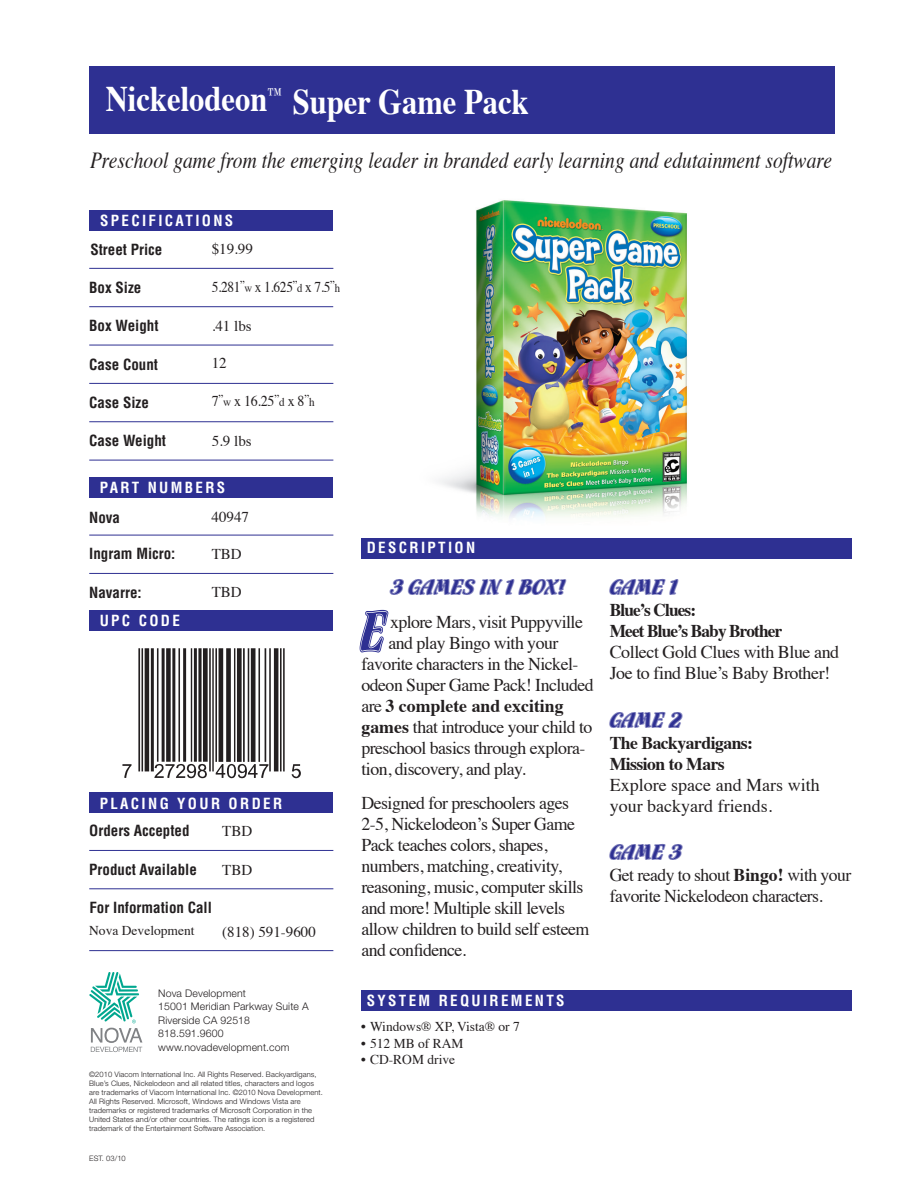
<style>
.page{position:relative;width:918px;height:1188px;background:#fff}
.page>*{position:absolute;margin:0;border:0;box-sizing:border-box;transform-origin:0 0}
.t1{font:63.75px "Flamenco Inl D";color:#2e3092;scale:.8 1}
.t2{font:700 36px "Times";color:#fff;scale:.85 1}
.t3{font:24px "Flamenco Inl D";color:#2e3092}
.t4{font:italic 22.95px "Times";color:#231f20;scale:.85 1}
.t5{font:18px/21px "Times";letter-spacing:-.03em;color:#231f20}
.t6{font:18px/21px "Times";color:#231f20}
.t7{font:700 18px "Times";color:#231f20}
.t8{font:700 condensed 15px "Helvetica";color:#231f20}
.t9{font:700 condensed 15px "Helvetica";letter-spacing:.155em;color:#fff}
.t10{font:15px "Times";color:#231f20}
.t11{font:15px "Times";color:#231f20;scale:.89 1}
.t12{font:15px "Times";color:#231f20;scale:.93 1}
.t13{font:13.5px "Times";color:#231f20}
.t14{font:300 10.5px/13.5px "Helvetica Neue LT Std";letter-spacing:.01em;color:#231f20}
.t15{font:300 7.5px/9px "Helvetica Neue LT Std";letter-spacing:.01em;color:#231f20}
.s1{font-size:12px}
.s2{font-weight:400}
.s3{font-weight:700}
</style>
<div class="page">
<img style="left:89px;top:200px;width:763px;height:853px">
<div style="left:89px;top:66px;width:746px;height:68px;background:#2e3092"></div>
<div style="left:361px;top:538px;width:490px;height:20px;background:#2e3092"></div>
<div style="left:361px;top:990px;width:490px;height:21px;background:#2e3092"></div>
<svg style="left:89px;top:972px;width:53px;height:80px"></svg>
<div style="left:89px;top:210px;width:244px;height:20px;background:#2e3092"></div>
<div style="left:89px;top:793px;width:244px;height:20px;background:#2e3092"></div>
<hr style="left:89px;top:268px;width:244px;height:1px;background:#2e3092">
<hr style="left:89px;top:306px;width:244px;height:1px;background:#2e3092">
<hr style="left:89px;top:345px;width:244px;height:1px;background:#2e3092">
<hr style="left:89px;top:383px;width:244px;height:1px;background:#2e3092">
<div style="left:89px;top:478px;width:244px;height:20px;background:#2e3092"></div>
<hr style="left:89px;top:460px;width:244px;height:1px;background:#2e3092">
<div style="left:89px;top:610px;width:244px;height:21px;background:#2e3092"></div>
<hr style="left:89px;top:421px;width:244px;height:1px;background:#2e3092">
<hr style="left:89px;top:889px;width:244px;height:1px;background:#2e3092">
<hr style="left:89px;top:850px;width:244px;height:1px;background:#2e3092">
<hr style="left:89px;top:950px;width:244px;height:1px;background:#2e3092">
<hr style="left:89px;top:535px;width:244px;height:1px;background:#2e3092">
<hr style="left:89px;top:573px;width:244px;height:1px;background:#2e3092">
<svg style="left:122px;top:764px;width:10px;height:14px"></svg>
<hr style="left:138px;top:648px;width:2px;height:123px;background:#231f20">
<hr style="left:142px;top:648px;width:1px;height:123px;background:#231f20">
<svg style="left:145px;top:648px;width:63px;height:130px"></svg>
<hr style="left:209px;top:648px;width:2px;height:123px;background:#231f20">
<hr style="left:212px;top:648px;width:2px;height:123px;background:#231f20">
<svg style="left:215px;top:648px;width:63px;height:130px"></svg>
<hr style="left:280px;top:648px;width:2px;height:123px;background:#231f20">
<hr style="left:283px;top:648px;width:2px;height:123px;background:#231f20">
<svg style="left:292px;top:764px;width:9px;height:14px"></svg>
<p class="t2" style="left:106px;top:68px;width:499px">Nickelodeon<sup>™</sup> Super Game Pack</p>
<p class="t4" style="left:90px;top:140px;width:874px">Preschool game from the emerging leader in branded early learning and edutainment software</p>
<p class="t9" style="left:100px;top:211px;width:135px">SPECIFICATIONS</p>
<p class="t8" style="left:90px;top:240px;width:74px">Street Price</p>
<p class="t8" style="left:89px;top:278px;width:54px">Box Size</p>
<p class="t10" style="left:212px;top:235px;width:43px">$19.99</p>
<p class="t11" style="left:212px;top:273px;width:146px">5.281<sup>”</sup><span class="s1">w</span> x 1.625<sup>”</sup><span class="s1">d</span> x 7.5<sup>”</sup><span class="s1">h</span></p>
<p class="t8" style="left:89px;top:317px;width:71px">Box Weight</p>
<p class="t8" style="left:89px;top:355px;width:70px">Case Count</p>
<p class="t10" style="left:212px;top:312px;width:42px">.41 lbs</p>
<p class="t10" style="left:212px;top:349px;width:16px">12</p>
<p class="t8" style="left:89px;top:393px;width:61px">Case Size</p>
<p class="t8" style="left:89px;top:432px;width:78px">Case Weight</p>
<p class="t12" style="left:212px;top:387px;width:112px">7<sup>”</sup><span class="s1">w</span> x 16.25<sup>”</sup><span class="s1">d</span> x 8<sup>”</sup><span class="s1">h</span></p>
<p class="t10" style="left:212px;top:427px;width:42px">5.9 lbs</p>
<p class="t9" style="left:100px;top:479px;width:127px">PART NUMBERS</p>
<p class="t8" style="left:89px;top:508px;width:32px">Nova</p>
<p class="t10" style="left:212px;top:503px;width:39px">40947</p>
<p class="t9" style="left:367px;top:538px;width:110px">DESCRIPTION</p>
<p class="t8" style="left:89px;top:545px;width:88px">Ingram Micro:</p>
<p class="t8" style="left:89px;top:583px;width:54px">Navarre:</p>
<p class="t3" style="left:391px;top:573px;width:177px">3 GAMES IN 1 BOX!</p>
<p class="t10" style="left:212px;top:540px;width:31px">TBD</p>
<p class="t10" style="left:212px;top:578px;width:31px">TBD</p>
<p class="t9" style="left:100px;top:611px;width:82px">UPC CODE</p>
<p class="t9" style="left:100px;top:794px;width:184px">PLACING YOUR ORDER</p>
<p class="t8" style="left:89px;top:821px;width:102px">Orders Accepted</p>
<p class="t10" style="left:222px;top:817px;width:31px">TBD</p>
<p class="t8" style="left:89px;top:860px;width:109px">Product Available</p>
<p class="t10" style="left:222px;top:856px;width:31px">TBD</p>
<p class="t8" style="left:89px;top:898px;width:124px">For Information Call</p>
<p class="t13" style="left:89px;top:918px;width:107px">Nova Development</p>
<p class="t10" style="left:222px;top:917px;width:95px">(818) 591-9600</p>
<p class="t14" style="left:158px;top:986px;width:152px">Nova Development<br>15001 Meridian Parkway Suite A<br>Riverside CA 92518<br>818.591.9600</p>
<p class="t14" style="left:158px;top:1040px;width:133px">www.novadevelopment.com</p>
<p class="t15" style="left:89px;top:1069px;width:235px">©2010 Viacom International Inc. All Rights Reserved. Backyardigans, Blue’s Clues, Nickelodeon and all related titles, characters and logos are trademarks of Viacom International Inc. ©2010 Nova Development.<br>All Rights Reserved. Microsoft, Windows and Windows Vista are trademarks or registered trademarks of Microsoft Corporation in the United States and/or other countries. The ratings icon is a registered trademark of the Entertainment Software Association.</p>
<p class="t15" style="left:89px;top:1154px;width:38px">EST. 03/10</p>
<p class="t1" style="left:361px;top:595px;width:35px">E</p>
<p class="t5" style="left:390px;top:610px;width:194px">xplore Mars, visit Puppyville</p>
<p class="t5" style="left:388px;top:631px;width:171px">and play Bingo with your</p>
<p class="t5" style="left:362px;top:652px;width:218px">favorite characters in the Nickel-</p>
<p class="t5" style="left:362px;top:673px;width:234px">odeon Super Game Pack! Included</p>
<p class="t7" style="left:362px;top:688px;width:204px"><span class="s2">are</span> 3 complete and exciting</p>
<p class="t5" style="left:362px;top:715px;width:233px"><span class="s3">games</span> that introduce your child to</p>
<p class="t5" style="left:362px;top:736px;width:225px">preschool basics through explora-</p>
<p class="t5" style="left:362px;top:757px;width:166px">tion, discovery, and play.</p>
<p class="t5" style="left:362px;top:791px;width:229px">Designed for preschoolers ages<br>2-5, Nickelodeon’s Super Game<br>Pack teaches colors, shapes, numbers, matching, creativity, reasoning, music, computer skills and more! Multiple skill levels allow children to build self esteem and confidence.</p>
<p class="t9" style="left:367px;top:991px;width:199px">SYSTEM REQUIREMENTS</p>
<p class="t13" style="left:361px;top:1014px;width:160px">• Windows® XP, Vista® or 7</p>
<p class="t13" style="left:361px;top:1031px;width:104px">• 512 MB of RAM</p>
<p class="t13" style="left:361px;top:1047px;width:96px">• CD-ROM drive</p>
<p class="t3" style="left:610px;top:573px;width:70px">GAME 1</p>
<p class="t5" style="left:610px;top:598px;width:231px"><span class="s3">Blue’s Clues:<br>Meet Blue’s Baby Brother<br></span>Collect Gold Clues with Blue and<br>Joe to find Blue’s Baby Brother!</p>
<p class="t3" style="left:610px;top:706px;width:74px">GAME 2</p>
<p class="t6" style="left:610px;top:730px;width:211px"><span class="s3">The Backyardigans:<br>Mission to Mars<br></span>Explore space and Mars with your backyard friends.</p>
<p class="t3" style="left:610px;top:839px;width:74px">GAME 3</p>
<p class="t5" style="left:610px;top:863px;width:243px">Get ready to shout <span class="s3">Bingo!</span> with your favorite Nickelodeon characters.</p>
</div>
